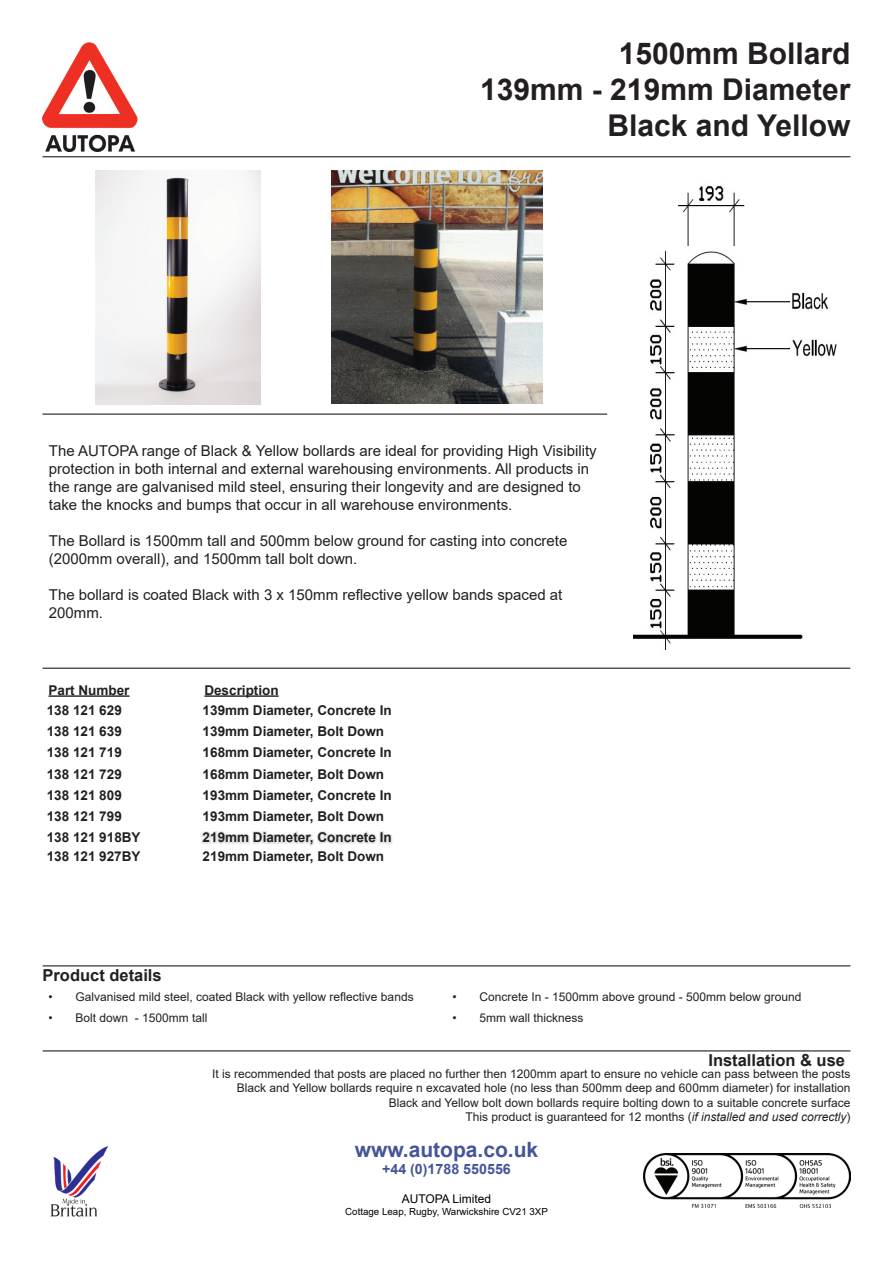
<style>
.page{position:relative;width:893px;height:1263px;background:#fff}
.page>*{position:absolute;margin:0;border:0;box-sizing:border-box;transform-origin:0 0}
.t1{font:700 30px/36px "Arial";color:#231f20;text-align:right}
.t2{font:700 21px "Arial";color:#44559a}
.t3{font:700 16.5px "Arial";color:#231f20}
.t4{font:15px/18px "Arial";color:#231f20}
.t5{font:700 14.25px "Arial";color:#44559a}
.t6{font:700 13.5px "Arial";color:#231f20}
.t7{font:12px/14.4px "Arial";color:#231f20;text-align:right}
.t8{font:12px "Arial";color:#000}
.t9{font:9.75px "Arial";color:#000}
.s1{font-style:italic}
</style>
<div class="page">
<img style="left:644px;top:1154px;width:206px;height:53px">
<img style="left:50px;top:1146px;width:58px;height:71px">
<img style="left:634px;top:185px;width:203px;height:465px">
<img style="left:42px;top:42px;width:95px;height:109px">
<hr style="left:43px;top:156px;width:807px;height:1px;background:#231f20">
<hr style="left:43px;top:414px;width:564px;height:1px;background:#231f20">
<img style="left:95px;top:170px;width:165px;height:234px">
<img style="left:332px;top:170px;width:210px;height:234px">
<hr style="left:49px;top:695px;width:81px;height:2px;background:#231f20">
<hr style="left:204px;top:695px;width:75px;height:2px;background:#231f20">
<svg style="left:201px;top:830px;width:191px;height:16px"></svg>
<hr style="left:43px;top:668px;width:807px;height:1px;background:#231f20">
<hr style="left:43px;top:965px;width:807px;height:1px;background:#231f20">
<hr style="left:43px;top:1050px;width:807px;height:1px;background:#231f20">
<h1 class="t1" style="left:480px;top:36px;width:372px">1500mm Bollard<br>139mm - 219mm Diameter<br>Black and Yellow</h1>
<p class="t4" style="left:49px;top:442px;width:549px">The AUTOPA range of Black &amp; Yellow bollards are ideal for providing High Visibility protection in both internal and external warehousing environments. All products in the range are galvanised mild steel, ensuring their longevity and are designed to take the knocks and bumps that occur in all warehouse environments.</p>
<p class="t4" style="left:49px;top:532px;width:520px">The Bollard is 1500mm tall and 500mm below ground for casting into concrete (2000mm overall), and 1500mm tall bolt down.</p>
<p class="t4" style="left:49px;top:586px;width:515px">The bollard is coated Black with 3 x 150mm reflective yellow bands spaced at<br>200mm.</p>
<p class="t6" style="left:49px;top:680px;width:83px">Part Number</p>
<p class="t6" style="left:204px;top:680px;width:76px">Description</p>
<p class="t6" style="left:47px;top:700px;width:77px">138 121 629</p>
<p class="t6" style="left:203px;top:700px;width:191px">139mm Diameter, Concrete In</p>
<p class="t6" style="left:47px;top:722px;width:77px">138 121 639</p>
<p class="t6" style="left:203px;top:722px;width:183px">139mm Diameter, Bolt Down</p>
<p class="t6" style="left:47px;top:743px;width:77px">138 121 719</p>
<p class="t6" style="left:203px;top:743px;width:191px">168mm Diameter, Concrete In</p>
<p class="t6" style="left:47px;top:764px;width:77px">138 121 729</p>
<p class="t6" style="left:203px;top:764px;width:183px">168mm Diameter, Bolt Down</p>
<p class="t6" style="left:47px;top:785px;width:77px">138 121 809</p>
<p class="t6" style="left:203px;top:785px;width:191px">193mm Diameter, Concrete In</p>
<p class="t6" style="left:47px;top:807px;width:77px">138 121 799</p>
<p class="t6" style="left:203px;top:807px;width:183px">193mm Diameter, Bolt Down</p>
<p class="t6" style="left:47px;top:828px;width:95px">138 121 918BY</p>
<p class="t6" style="left:203px;top:828px;width:191px">219mm Diameter, Concrete In</p>
<p class="t6" style="left:47px;top:846px;width:95px">138 121 927BY</p>
<p class="t6" style="left:203px;top:846px;width:183px">219mm Diameter, Bolt Down</p>
<h3 class="t3" style="left:43px;top:963px;width:121px">Product details</h3>
<p class="t7" style="left:49px;top:990px;width:367px">• Galvanised mild steel, coated Black with yellow reflective bands</p>
<p class="t7" style="left:452px;top:990px;width:351px">• Concrete In - 1500mm above ground - 500mm below ground</p>
<p class="t7" style="left:49px;top:1010px;width:161px">• Bolt down - 1500mm tall</p>
<p class="t7" style="left:452px;top:1010px;width:133px">• 5mm wall thickness</p>
<h3 class="t3" style="left:708px;top:1048px;width:138px">Installation &amp; use</h3>
<p class="t7" style="left:212px;top:1066px;width:640px">It is recommended that posts are placed no further then 1200mm apart to ensure no vehicle can pass between the posts Black and Yellow bollards require n excavated hole (no less than 500mm deep and 600mm diameter) for installation Black and Yellow bolt down bollards require bolting down to a suitable concrete surface<br>This product is guaranteed for 12 months (<span class="s1">if installed and used correctly</span>)</p>
<h2 class="t2" style="left:355px;top:1135px;width:185px">www.autopa.co.uk</h2>
<p class="t5" style="left:382px;top:1159px;width:130px">+44 (0)1788 550556</p>
<p class="t8" style="left:402px;top:1190px;width:91px">AUTOPA Limited</p>
<p class="t9" style="left:345px;top:1204px;width:204px">Cottage Leap, Rugby, Warwickshire CV21 3XP</p>
</div>
